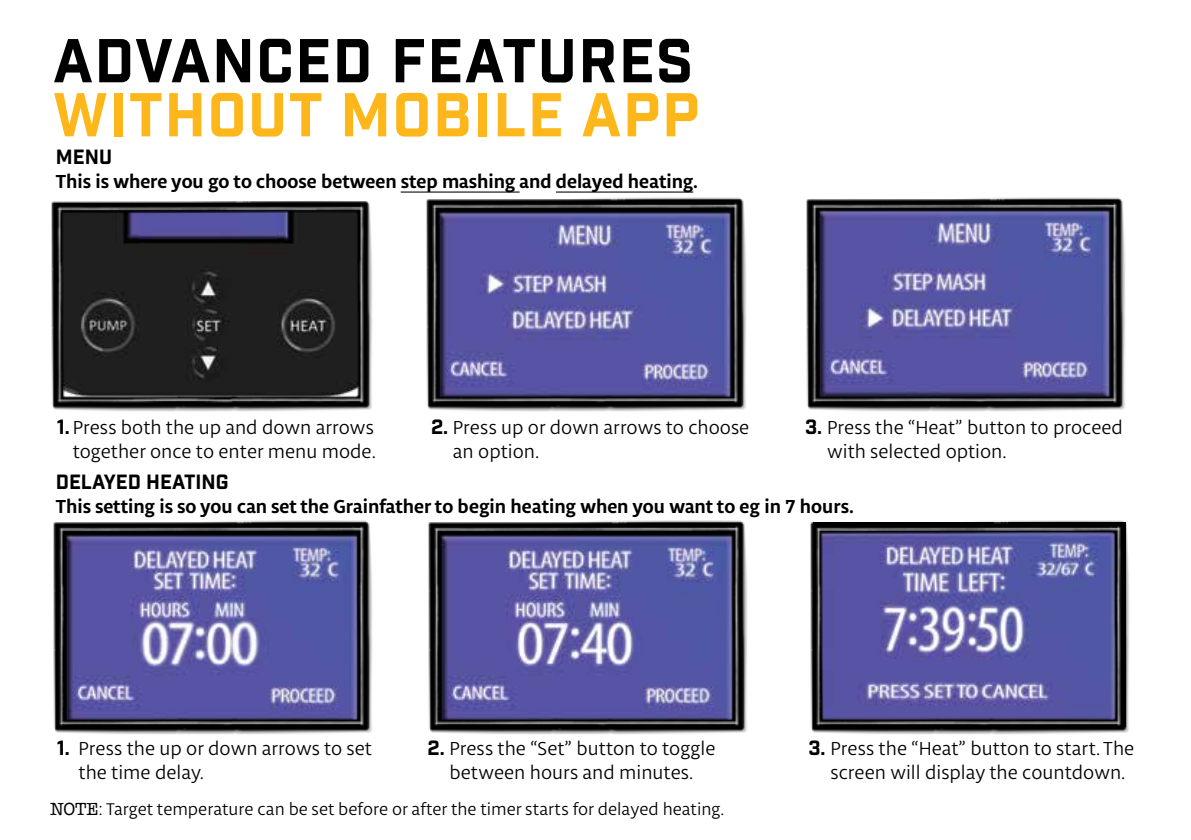
<style>
.page{position:relative;width:1191px;height:840px;background:#fff}
.page>*{position:absolute;margin:0;border:0;box-sizing:border-box;transform-origin:0 0}
.t1{font:60px "Industry Inc Base";letter-spacing:.025em;color:#000}
.t2{font:60px "Industry Inc Base";letter-spacing:.025em;color:#fdb71a}
.t3{font:20px/24px "Libertad";color:#000}
.t4{font:700 20px "Libertad";color:#000}
.t5{font:20px "Industry Inc Base";color:#000}
.t6{font:18px "Libertad";color:#000}
.s1{font-family:"Industry Inc Base"}
.s2{font-family:"American Typewriter"}
</style>
<div class="page">
<hr style="left:401px;top:191px;width:118px;height:1px;background:#000">
<hr style="left:556px;top:191px;width:137px;height:1px;background:#000">
<img style="left:51px;top:201px;width:321px;height:211px">
<img style="left:426px;top:197px;width:320px;height:215px">
<img style="left:53px;top:520px;width:319px;height:215px">
<img style="left:428px;top:520px;width:319px;height:215px">
<img style="left:810px;top:520px;width:319px;height:215px">
<img style="left:806px;top:197px;width:319px;height:215px">
<h1 class="t1" style="left:53px;top:25px;width:641px">ADVANCED FEATURES</h1>
<h1 class="t2" style="left:53px;top:79px;width:648px">WITHOUT MOBILE APP</h1>
<p class="t5" style="left:56px;top:145px;width:58px">MENU</p>
<p class="t4" style="left:56px;top:168px;width:643px">This is where you go to choose between step mashing and delayed heating.</p>
<p class="t3" style="left:57px;top:414px;width:321px;text-align:right"><span class="s1">1.</span> Press both the up and down arrows together once to enter menu mode.</p>
<p class="t3" style="left:453px;top:414px;width:298px;text-indent:-22px"><span class="s1">2.</span> Press up or down arrows to choose an option.</p>
<p class="t3" style="left:827px;top:414px;width:297px;text-indent:-22px"><span class="s1">3.</span> Press the “Heat” button to proceed with selected option.</p>
<p class="t5" style="left:56px;top:470px;width:174px">DELAYED HEATING</p>
<p class="t4" style="left:56px;top:493px;width:799px">This setting is so you can set the Grainfather to begin heating when you want to eg in 7 hours.</p>
<p class="t3" style="left:79px;top:736px;width:295px;text-indent:-22px"><span class="s1">1.</span> Press the up or down arrows to set the time delay.</p>
<p class="t3" style="left:427px;top:736px;width:289px;text-align:center"><span class="s1">2.</span> Press the “Set” button to toggle between hours and minutes.</p>
<p class="t3" style="left:830px;top:736px;width:305px;text-indent:-22px"><span class="s1">3.</span> Press the “Heat” button to start. The screen will display the countdown.</p>
<p class="t6" style="left:50px;top:797px;width:676px"><span class="s2">NOTE</span>: Target temperature can be set before or after the timer starts for delayed heating.</p>
</div>
